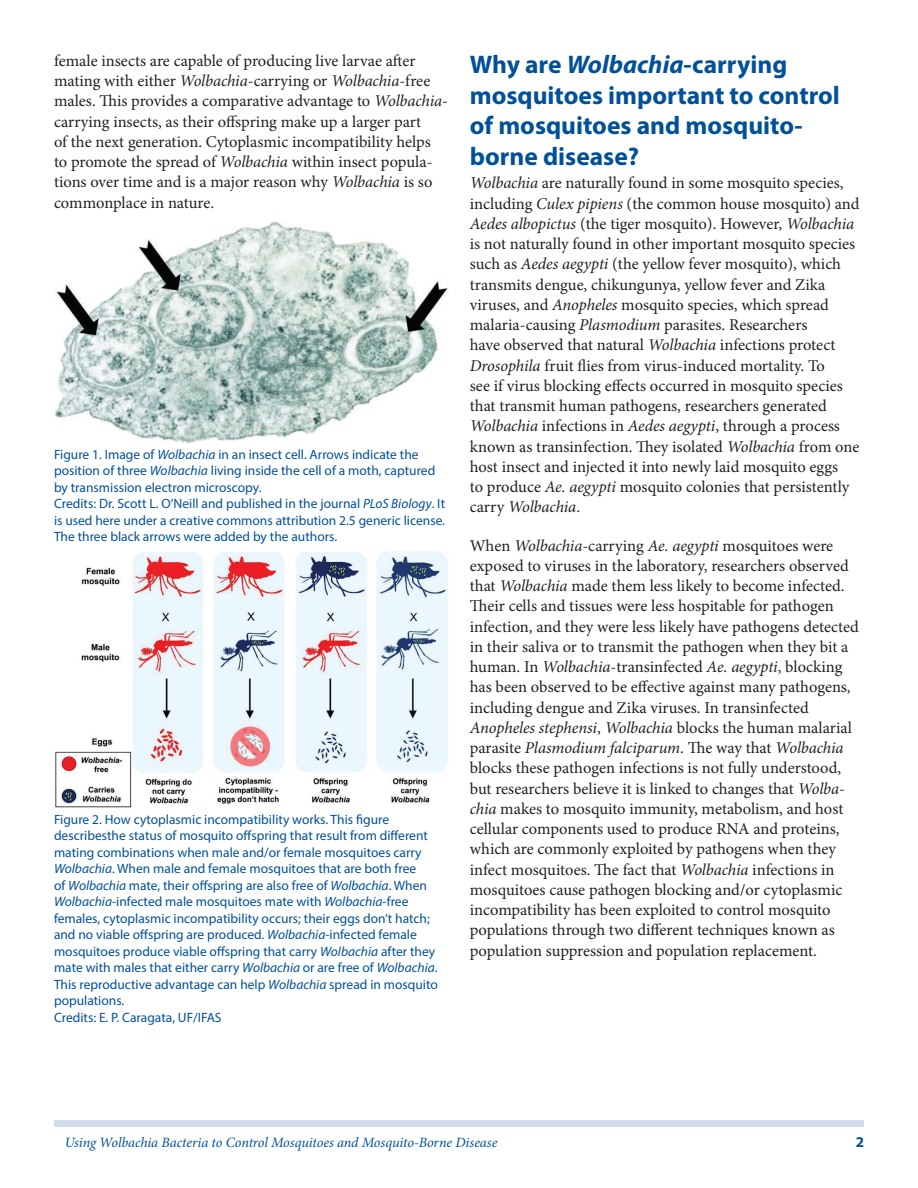
<style>
.page{position:relative;width:918px;height:1188px;background:#fff}
.page>*{position:absolute;margin:0;border:0;box-sizing:border-box;transform-origin:0 0}
.SectionHeading0{font:700 25.5px/30.6px "Myriad Pro";color:#01519a}
.Paragraph{font:16.5px/20.2px "Minion Pro";color:#231f20}
.t1{font:700 15px "Myriad Pro";color:#01519a}
.RunningTitleItalics{font:italic 14.25px "Minion Pro";letter-spacing:-.01em;color:#01519a}
.t2{font:13.5px/16.5px "Myriad Pro";color:#01519a}
.s1{font-style:italic}
</style>
<div class="page">
<div style="left:54px;top:1120px;width:810px;height:7px;background:#d0deeb"></div>
<img style="left:54px;top:221px;width:394px;height:222px">
<img style="left:55px;top:551px;width:393px;height:257px">
<p class="Paragraph" style="left:54px;top:51px;width:396px">female insects are capable of producing live larvae after mating with either <span class="s1">Wolbachia</span>-carrying or <span class="s1">Wolbachia</span>-free males. This provides a comparative advantage to <span class="s1">Wolbachia&shy;</span>carrying insects, as their offspring make up a larger part<br>of the next generation. Cytoplasmic incompatibility helps to promote the spread of <span class="s1">Wolbachia</span> within insect popula&shy;tions over time and is a major reason why <span class="s1">Wolbachia</span> is so commonplace in nature.</p>
<p class="SectionHeading0" style="left:470px;top:48px;width:372px">Why are <span class="s1">Wolbachia</span>-carrying mosquitoes important to control of mosquitoes and mosquito&shy;borne disease?</p>
<p class="Paragraph" style="left:470px;top:173px;width:391px"><span class="s1">Wolbachia</span> are naturally found in some mosquito species, including <span class="s1">Culex pipiens</span> (the common house mosquito) and <span class="s1">Aedes albopictus</span> (the tiger mosquito). However, <span class="s1">Wolbachia </span>is not naturally found in other important mosquito species such as <span class="s1">Aedes aegypti</span> (the yellow fever mosquito), which transmits dengue, chikungunya, yellow fever and Zika viruses, and <span class="s1">Anopheles</span> mosquito species, which spread malaria-causing <span class="s1">Plasmodium</span> parasites. Researchers<br>have observed that natural <span class="s1">Wolbachia</span> infections protect <span class="s1">Drosophila</span> fruit flies from virus-induced mortality. To<br>see if virus blocking effects occurred in mosquito species that transmit human pathogens, researchers generated <span class="s1">Wolbachia</span> infections in <span class="s1">Aedes aegypti</span>, through a process known as transinfection. They isolated <span class="s1">Wolbachia</span> from one host insect and injected it into newly laid mosquito eggs<br>to produce <span class="s1">Ae. aegypti</span> mosquito colonies that persistently carry <span class="s1">Wolbachia</span>.</p>
<p class="Paragraph" style="left:470px;top:535px;width:391px">When <span class="s1">Wolbachia</span>-carrying <span class="s1">Ae. aegypti</span> mosquitoes were exposed to viruses in the laboratory, researchers observed that <span class="s1">Wolbachia</span> made them less likely to become infected.<br>Their cells and tissues were less hospitable for pathogen infection, and they were less likely have pathogens detected in their saliva or to transmit the pathogen when they bit a human. In <span class="s1">Wolbachia</span>-transinfected <span class="s1">Ae. aegypti</span>, blocking has been observed to be effective against many pathogens, including dengue and Zika viruses. In transinfected <span class="s1">Anopheles stephensi</span>, <span class="s1">Wolbachia</span> blocks the human malarial parasite <span class="s1">Plasmodium falciparum</span>. The way that <span class="s1">Wolbachia </span>blocks these pathogen infections is not fully understood, but researchers believe it is linked to changes that <span class="s1">Wolba&shy;chia</span> makes to mosquito immunity, metabolism, and host cellular components used to produce RNA and proteins, which are commonly exploited by pathogens when they infect mosquitoes. The fact that <span class="s1">Wolbachia</span> infections in mosquitoes cause pathogen blocking and/or cytoplasmic incompatibility has been exploited to control mosquito populations through two different techniques known as population suppression and population replacement.</p>
<p class="t2" style="left:54px;top:446px;width:393px">Figure 1. Image of <span class="s1">Wolbachia</span> in an insect cell. Arrows indicate the position of three <span class="s1">Wolbachia</span> living inside the cell of a moth, captured by transmission electron microscopy.<br>Credits: Dr. Scott L. O’Neill and published in the journal <span class="s1">PLoS Biology</span>. It is used here under a creative commons attribution 2.5 generic license.<br>The three black arrows were added by the authors.</p>
<p class="t2" style="left:54px;top:811px;width:385px">Figure 2. How cytoplasmic incompatibility works. This figure describesthe status of mosquito offspring that result from different mating combinations when male and/or female mosquitoes carry <span class="s1">Wolbachia</span>. When male and female mosquitoes that are both free<br>of <span class="s1">Wolbachia</span> mate, their offspring are also free of <span class="s1">Wolbachia</span>. When <span class="s1">Wolbachia</span>-infected male mosquitoes mate with <span class="s1">Wolbachia</span>-free females, cytoplasmic incompatibility occurs; their eggs don’t hatch; and no viable offspring are produced. <span class="s1">Wolbachia</span>-infected female mosquitoes produce viable offspring that carry <span class="s1">Wolbachia</span> after they mate with males that either carry <span class="s1">Wolbachia</span> or are free of <span class="s1">Wolbachia</span>.<br>This reproductive advantage can help <span class="s1">Wolbachia</span> spread in mosquito populations.<br>Credits: E. P. Caragata, UF/IFAS</p>
<p class="RunningTitleItalics" style="left:65px;top:1133px;width:434px">Using Wolbachia Bacteria to Control Mosquitoes and Mosquito-Borne Disease</p>
<p class="t1" style="left:856px;top:1133px;width:10px">2</p>
</div>
